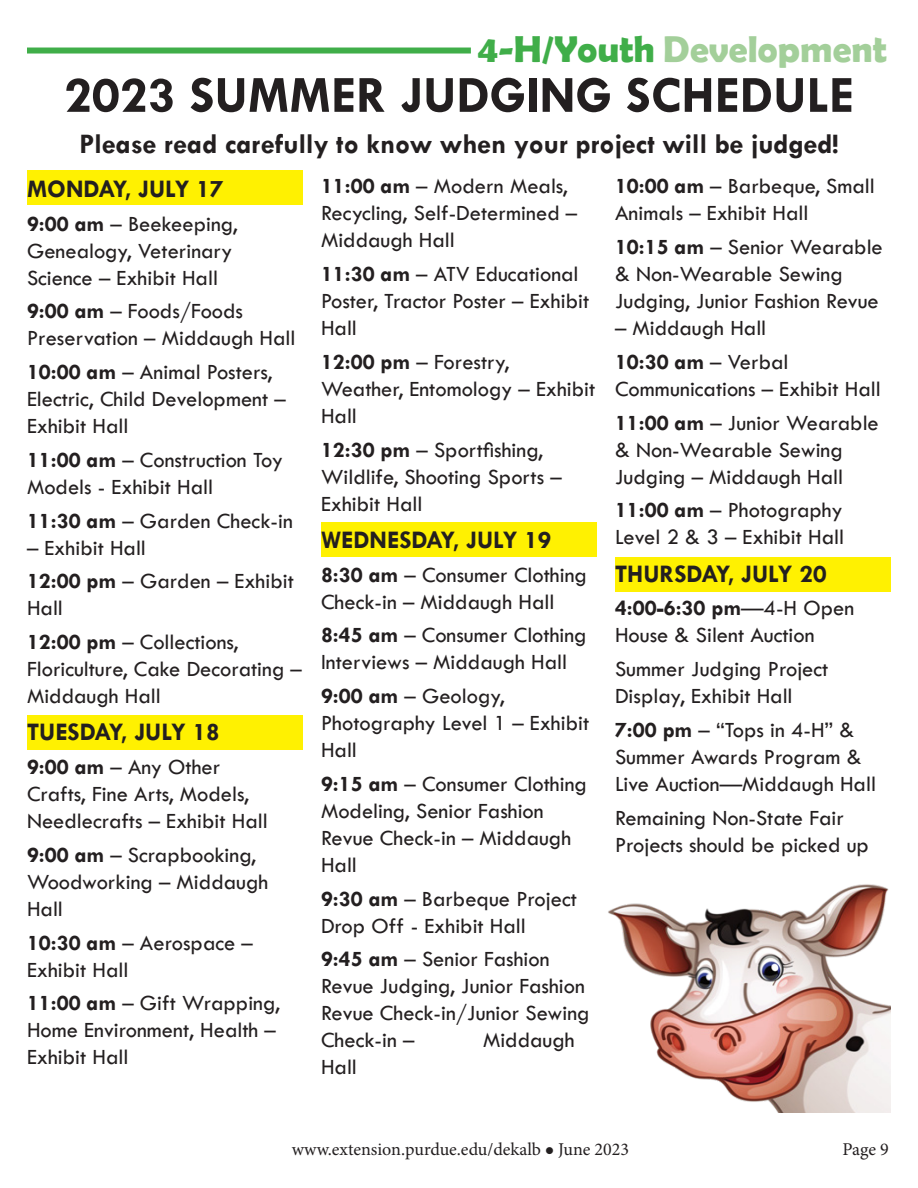
<style>
.page{position:relative;width:918px;height:1188px;background:#fff}
.page>*{position:absolute;margin:0;border:0;box-sizing:border-box;transform-origin:0 0}
.t1{font:700 52.5px "Tw Cen";color:#231f20}
.t2{font:700 37.5px "Berlin Sans FB Demi";color:#a3cf9a}
.t3{font:700 28.5px "Tw Cen";color:#231f20}
.t4{font:700 25.5px "Tw Cen";color:#231f20}
.t5{font:22.5px/27px "Tw Cen";color:#231f20}
.t6{font:18px "Minion Pro";color:#231f20}
.s1{color:#40ae49}
.s2{font-weight:700}
</style>
<div class="page">
<div style="left:27px;top:48px;width:444px;height:6px;background:#40ae49"></div>
<div style="left:27px;top:171px;width:276px;height:34px;background:#fff101"></div>
<div style="left:615px;top:557px;width:276px;height:35px;background:#fff101"></div>
<div style="left:321px;top:523px;width:276px;height:34px;background:#fff101"></div>
<div style="left:27px;top:715px;width:276px;height:35px;background:#fff101"></div>
<img style="left:608px;top:884px;width:283px;height:228px">
<h2 class="t2" style="left:477px;top:27px;width:411px"><span class="s1">4-H/Youth</span> Development</h2>
<p class="t1" style="left:64px;top:64px;width:792px">2023 SUMMER JUDGING SCHEDULE</p>
<p class="t3" style="left:80px;top:127px;width:761px">Please read carefully to know when your project will be judged!</p>
<p class="t4" style="left:27px;top:173px;width:198px">MONDAY, JULY 17</p>
<p class="t5" style="left:27px;top:210px;width:212px"><span class="s2">9:00 am</span> – Beekeeping,<br>Genealogy, Veterinary<br>Science – Exhibit Hall</p>
<p class="t5" style="left:27px;top:298px;width:270px"><span class="s2">9:00 am</span> – Foods/Foods<br>Preservation – Middaugh Hall</p>
<p class="t5" style="left:27px;top:358px;width:260px"><span class="s2">10:00 am</span> – Animal Posters,<br>Electric, Child Development –<br>Exhibit Hall</p>
<p class="t5" style="left:27px;top:446px;width:258px"><span class="s2">11:00 am</span> – Construction Toy<br>Models - Exhibit Hall</p>
<p class="t5" style="left:27px;top:507px;width:267px"><span class="s2">11:30 am</span> – Garden Check-in</p>
<p class="t5" style="left:27px;top:534px;width:120px">– Exhibit Hall</p>
<p class="t5" style="left:27px;top:568px;width:268px"><span class="s2">12:00 pm</span> – Garden – Exhibit<br>Hall</p>
<p class="t5" style="left:27px;top:628px;width:276px"><span class="s2">12:00 pm</span> – Collections,<br>Floriculture, Cake Decorating –<br>Middaugh Hall</p>
<p class="t4" style="left:27px;top:717px;width:194px">TUESDAY, JULY 18</p>
<p class="t5" style="left:27px;top:754px;width:242px"><span class="s2">9:00 am</span> – Any Other<br>Crafts, Fine Arts, Models,<br>Needlecrafts – Exhibit Hall</p>
<p class="t5" style="left:27px;top:841px;width:243px"><span class="s2">9:00 am</span> – Scrapbooking,<br>Woodworking – Middaugh<br>Hall</p>
<p class="t5" style="left:27px;top:929px;width:227px"><span class="s2">10:30 am</span> – Aerospace –<br>Exhibit Hall</p>
<p class="t5" style="left:27px;top:990px;width:255px"><span class="s2">11:00 am</span> – Gift Wrapping,<br>Home Environment, Health –<br>Exhibit Hall</p>
<p class="t5" style="left:321px;top:173px;width:258px"><span class="s2">11:00 am</span> – Modern Meals,<br>Recycling, Self-Determined –<br>Middaugh Hall</p>
<p class="t5" style="left:321px;top:260px;width:270px"><span class="s2">11:30 am</span> – ATV Educational<br>Poster, Tractor Poster – Exhibit<br>Hall</p>
<p class="t5" style="left:321px;top:348px;width:276px"><span class="s2">12:00 pm</span> – Forestry,<br>Weather, Entomology – Exhibit<br>Hall</p>
<p class="t5" style="left:321px;top:436px;width:242px"><span class="s2">12:30 pm</span> – Sportfishing,<br>Wildlife, Shooting Sports –<br>Exhibit Hall</p>
<p class="t4" style="left:321px;top:524px;width:232px">WEDNESDAY, JULY 19</p>
<p class="t5" style="left:321px;top:561px;width:267px"><span class="s2">8:30 am</span> – Consumer Clothing<br>Check-in – Middaugh Hall</p>
<p class="t5" style="left:321px;top:622px;width:267px"><span class="s2">8:45 am</span> – Consumer Clothing<br>Interviews – Middaugh Hall</p>
<p class="t5" style="left:321px;top:682px;width:270px"><span class="s2">9:00 am</span> – Geology,<br>Photography Level 1 – Exhibit<br>Hall</p>
<p class="t5" style="left:321px;top:770px;width:267px"><span class="s2">9:15 am</span> – Consumer Clothing<br>Modeling, Senior Fashion<br>Revue Check-in – Middaugh<br>Hall</p>
<p class="t5" style="left:321px;top:885px;width:257px"><span class="s2">9:30 am</span> – Barbeque Project<br>Drop Off - Exhibit Hall</p>
<p class="t5" style="left:321px;top:946px;width:270px"><span class="s2">9:45 am</span> – Senior Fashion<br>Revue Judging, Junior Fashion<br>Revue Check-in/Junior Sewing<br>Check-in –</p>
<p class="t5" style="left:615px;top:173px;width:261px"><span class="s2">10:00 am</span> – Barbeque, Small<br>Animals – Exhibit Hall</p>
<p class="t5" style="left:615px;top:233px;width:269px"><span class="s2">10:15 am</span> – Senior Wearable &amp; Non-Wearable Sewing<br>Judging, Junior Fashion Revue</p>
<p class="t5" style="left:615px;top:314px;width:153px">– Middaugh Hall</p>
<p class="t5" style="left:615px;top:348px;width:267px"><span class="s2">10:30 am</span> – Verbal<br>Communications – Exhibit Hall</p>
<p class="t5" style="left:615px;top:409px;width:265px"><span class="s2">11:00 am</span> – Junior Wearable &amp; Non-Wearable Sewing<br>Judging – Middaugh Hall</p>
<p class="t5" style="left:615px;top:497px;width:231px"><span class="s2">11:00 am</span> – Photography<br>Level 2 &amp; 3 – Exhibit Hall</p>
<p class="t4" style="left:615px;top:558px;width:213px">THURSDAY, JULY 20</p>
<p class="t5" style="left:615px;top:595px;width:241px"><span class="s2">4:00-6:30 pm</span>—4-H Open<br>House &amp; Silent Auction</p>
<p class="t5" style="left:615px;top:655px;width:215px">Summer Judging Project<br>Display, Exhibit Hall</p>
<p class="t5" style="left:615px;top:716px;width:262px"><span class="s2">7:00 pm</span> – “Tops in 4-H” &amp;<br>Summer Awards Program &amp;<br>Live Auction—Middaugh Hall</p>
<p class="t5" style="left:615px;top:804px;width:256px">Remaining Non-State Fair<br>Projects should be picked up</p>
<p class="t5" style="left:483px;top:1027px;width:93px">Middaugh</p>
<p class="t5" style="left:321px;top:1054px;width:37px">Hall</p>
<p class="t6" style="left:292px;top:1137px;width:339px">www.extension.purdue.edu/dekalb ● June 2023</p>
<p class="t6" style="left:843px;top:1137px;width:48px">Page 9</p>
</div>
